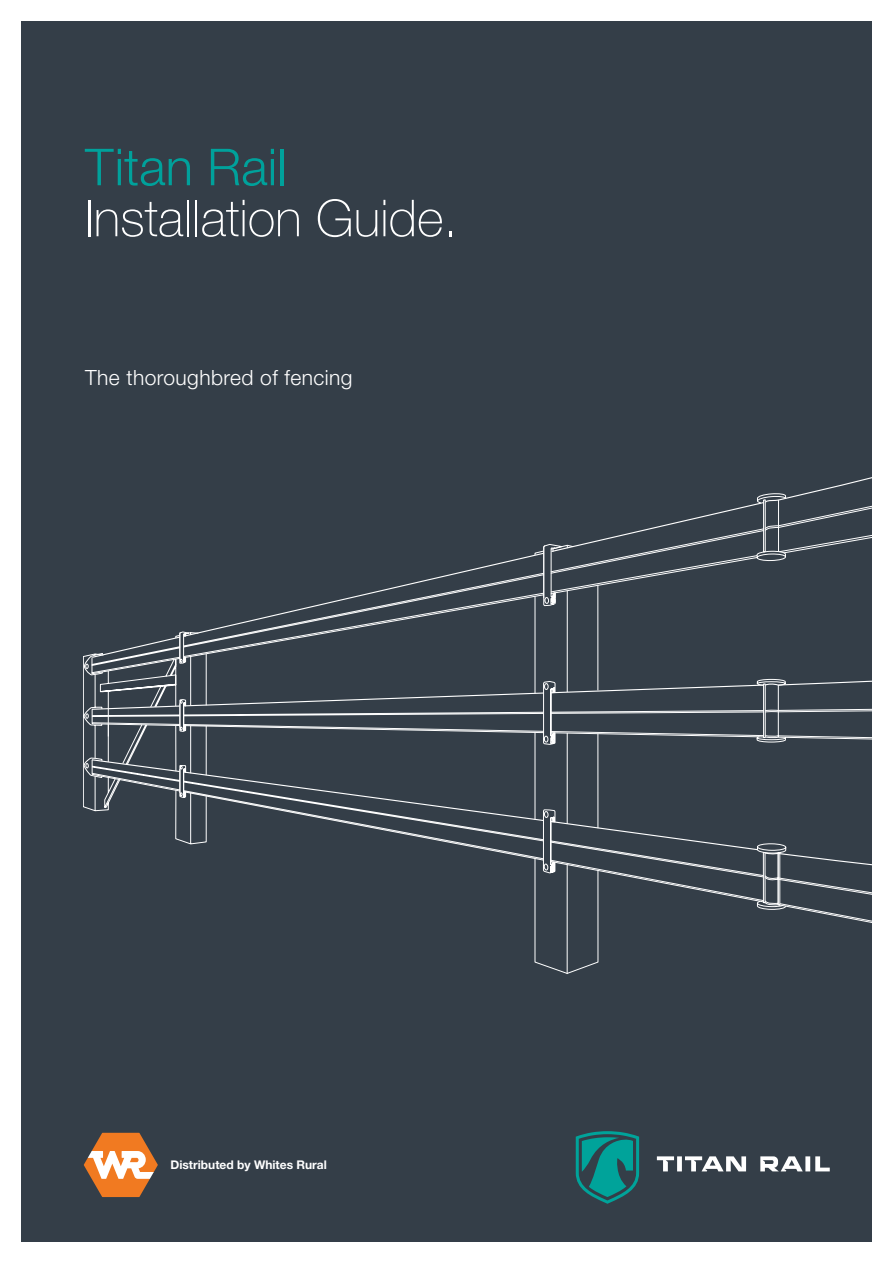
<style>
.page{position:relative;width:893px;height:1263px;background:#fff}
.page>*{position:absolute;margin:0;border:0;box-sizing:border-box;transform-origin:0 0}
.t1{font:100 51px "Helvetica Neue LT Pro";color:#fff}
.t2{font:300 51px "Helvetica Neue LT Pro";color:#00a19b}
.t3{font:300 21px "Helvetica Neue LT Pro";letter-spacing:.02em;color:#fff}
.t4{font:700 12px "Helvetica Neue LT Pro";color:#fff}
</style>
<div class="page">
<div style="left:21px;top:21px;width:851px;height:1221px;background:#343e48"></div>
<hr style="left:567px;top:864px;width:1px;height:110px;background:#fff">
<svg style="left:546px;top:499px;width:326px;height:46px"></svg>
<svg style="left:84px;top:545px;width:788px;height:378px"></svg>
<svg style="left:815px;top:1156px;width:15px;height:15px"></svg>
<div style="left:677px;top:1156px;width:5px;height:15px;background:#fff"></div>
<div style="left:805px;top:1156px;width:5px;height:15px;background:#fff"></div>
<svg style="left:657px;top:1156px;width:17px;height:15px"></svg>
<svg style="left:685px;top:1156px;width:61px;height:15px"></svg>
<svg style="left:760px;top:1156px;width:43px;height:15px"></svg>
<svg style="left:576px;top:1131px;width:63px;height:73px"></svg>
<svg style="left:84px;top:1133px;width:74px;height:64px"></svg>
<h1 class="t2" style="left:85px;top:136px;width:203px">Titan Rail</h1>
<h1 class="t1" style="left:85px;top:189px;width:374px">Installation Guide.</h1>
<p class="t3" style="left:85px;top:365px;width:269px">The thoroughbred of fencing</p>
<p class="t4" style="left:171px;top:1157px;width:158px">Distributed by Whites Rural</p>
</div>
